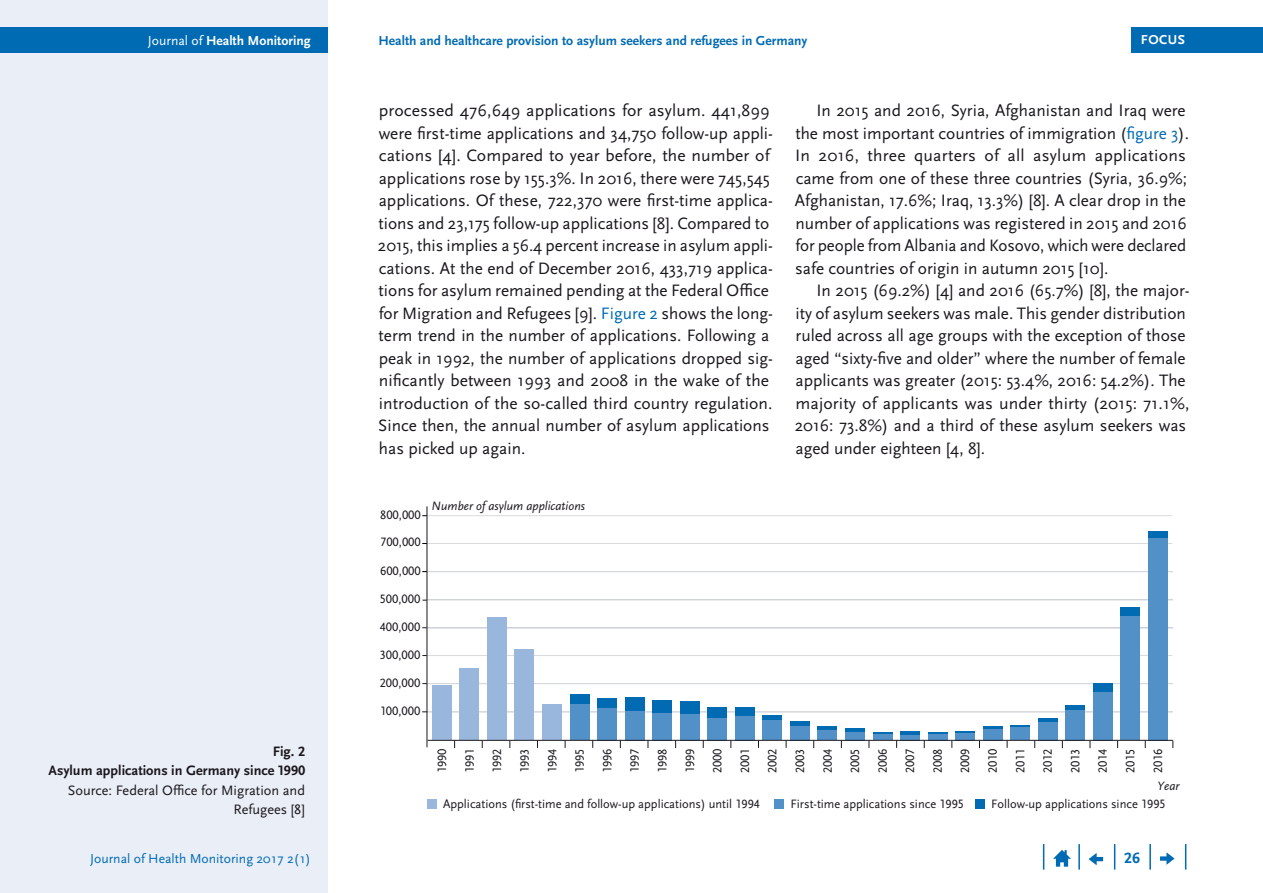
<style>
.page{position:relative;width:1263px;height:893px;background:#fff}
.page>*{position:absolute;margin:0;border:0;box-sizing:border-box;transform-origin:0 0}
.Copy_Einzug{font:17.25px/22.5px "Scala Sans Pro";color:#1a171c}
.t1{font:700 15.75px "Scala Sans Pro";color:#006bb3}
.t2{font:14.25px/19.5px "Scala Sans Pro";color:#1a171c;text-align:right}
.t3{font:700 14.25px/19.5px "Scala Sans Pro";color:#1a171c;text-align:right}
.t4{font:700 13.65px "Scala Sans Pro";color:#006bb3}
.t5{font:13.65px "Scala Sans Pro";color:#006bb3}
.t6{font:700 13.65px "Scala Sans Pro";color:#fff}
.t7{font:700 13.5px "Scala Sans Pro";letter-spacing:.04em;color:#fff}
.t8{font:12.6px/27.6px "Scala Sans Pro";color:#1a171c;text-align:justify}
.t9{font:italic 12.6px "Scala Sans Pro";color:#1a171c}
.s1{font-weight:400}
.s2{color:#006bb3}
</style>
<div class="page">
<div style="left:1131px;top:28px;width:132px;height:25px;background:#006bb3"></div>
<div style="left:0;top:0;width:327px;height:893px;background:#eaeef7"></div>
<div style="left:0;top:28px;width:327px;height:25px;background:#006bb3"></div>
<hr style="left:427px;top:655px;width:745px;height:1px;background:#d9dadb">
<hr style="left:427px;top:683px;width:746px;height:1px;background:#d9dadb">
<hr style="left:427px;top:711px;width:746px;height:1px;background:#d9dadb">
<hr style="left:427px;top:627px;width:746px;height:1px;background:#d9dadb">
<hr style="left:427px;top:599px;width:746px;height:1px;background:#d9dadb">
<hr style="left:427px;top:543px;width:745px;height:1px;background:#d9dadb">
<hr style="left:427px;top:571px;width:746px;height:1px;background:#d9dadb">
<hr style="left:427px;top:515px;width:745px;height:1px;background:#d9dadb">
<div style="left:432px;top:686px;width:20px;height:54px;background:#99b6dc"></div>
<div style="left:459px;top:668px;width:20px;height:72px;background:#99b6dc"></div>
<div style="left:487px;top:617px;width:20px;height:123px;background:#99b6dc"></div>
<div style="left:514px;top:649px;width:20px;height:91px;background:#99b6dc"></div>
<div style="left:542px;top:704px;width:20px;height:36px;background:#99b6dc"></div>
<div style="left:570px;top:694px;width:20px;height:10px;background:#006bb3"></div>
<div style="left:597px;top:698px;width:20px;height:10px;background:#006bb3"></div>
<div style="left:625px;top:698px;width:20px;height:13px;background:#006bb3"></div>
<div style="left:652px;top:700px;width:20px;height:13px;background:#006bb3"></div>
<div style="left:680px;top:702px;width:20px;height:12px;background:#006bb3"></div>
<div style="left:707px;top:707px;width:20px;height:11px;background:#006bb3"></div>
<div style="left:735px;top:707px;width:20px;height:9px;background:#006bb3"></div>
<div style="left:762px;top:715px;width:20px;height:5px;background:#006bb3"></div>
<div style="left:790px;top:721px;width:20px;height:5px;background:#006bb3"></div>
<hr style="left:817px;top:726px;width:20px;height:4px;background:#006bb3">
<hr style="left:845px;top:728px;width:20px;height:4px;background:#006bb3">
<hr style="left:872px;top:732px;width:20px;height:2px;background:#006bb3">
<hr style="left:900px;top:732px;width:20px;height:3px;background:#006bb3">
<svg style="left:928px;top:732px;width:19px;height:2px"></svg>
<hr style="left:955px;top:731px;width:20px;height:2px;background:#006bb3">
<svg style="left:983px;top:727px;width:19px;height:2px"></svg>
<hr style="left:1010px;top:725px;width:20px;height:3px;background:#006bb3">
<hr style="left:1038px;top:719px;width:19px;height:3px;background:#006bb3">
<div style="left:1065px;top:705px;width:20px;height:5px;background:#006bb3"></div>
<div style="left:1093px;top:683px;width:19px;height:9px;background:#006bb3"></div>
<div style="left:1120px;top:607px;width:20px;height:9px;background:#006bb3"></div>
<div style="left:1148px;top:531px;width:19px;height:7px;background:#006bb3"></div>
<div style="left:570px;top:704px;width:20px;height:36px;background:#5290c8"></div>
<div style="left:597px;top:708px;width:20px;height:32px;background:#5290c8"></div>
<div style="left:625px;top:711px;width:20px;height:29px;background:#5290c8"></div>
<div style="left:652px;top:713px;width:20px;height:27px;background:#5290c8"></div>
<div style="left:680px;top:714px;width:20px;height:26px;background:#5290c8"></div>
<div style="left:707px;top:718px;width:20px;height:22px;background:#5290c8"></div>
<div style="left:735px;top:716px;width:20px;height:24px;background:#5290c8"></div>
<div style="left:762px;top:720px;width:20px;height:20px;background:#5290c8"></div>
<div style="left:790px;top:726px;width:20px;height:14px;background:#5290c8"></div>
<div style="left:817px;top:730px;width:20px;height:10px;background:#5290c8"></div>
<div style="left:845px;top:732px;width:20px;height:8px;background:#5290c8"></div>
<div style="left:872px;top:734px;width:20px;height:6px;background:#5290c8"></div>
<div style="left:900px;top:735px;width:20px;height:5px;background:#5290c8"></div>
<div style="left:928px;top:734px;width:19px;height:6px;background:#5290c8"></div>
<div style="left:955px;top:733px;width:20px;height:7px;background:#5290c8"></div>
<div style="left:983px;top:729px;width:19px;height:11px;background:#5290c8"></div>
<div style="left:1010px;top:728px;width:20px;height:12px;background:#5290c8"></div>
<div style="left:1038px;top:722px;width:19px;height:18px;background:#5290c8"></div>
<div style="left:1065px;top:710px;width:20px;height:30px;background:#5290c8"></div>
<div style="left:1093px;top:692px;width:19px;height:48px;background:#5290c8"></div>
<div style="left:1120px;top:616px;width:20px;height:124px;background:#5290c8"></div>
<div style="left:1148px;top:538px;width:19px;height:202px;background:#5290c8"></div>
<hr style="left:427px;top:506px;width:1px;height:241px;background:#1a171c">
<div style="left:427px;top:800px;width:10px;height:9px;background:#99b6dc"></div>
<div style="left:774px;top:800px;width:10px;height:9px;background:#5290c8"></div>
<div style="left:975px;top:800px;width:10px;height:9px;background:#006bb3"></div>
<hr style="left:427px;top:740px;width:746px;height:1px;background:#1a171c">
<svg style="left:1185px;top:844px;width:1px;height:26px"></svg>
<hr style="left:1149px;top:844px;width:2px;height:26px;background:#006bb3">
<svg style="left:1114px;top:844px;width:1px;height:26px"></svg>
<hr style="left:1078px;top:844px;width:2px;height:26px;background:#006bb3">
<svg style="left:1043px;top:844px;width:1px;height:26px"></svg>
<svg style="left:1053px;top:850px;width:18px;height:17px"></svg>
<svg style="left:1089px;top:853px;width:14px;height:12px"></svg>
<svg style="left:1160px;top:852px;width:14px;height:13px"></svg>
<p class="t6" style="left:148px;top:33px;width:164px"><span class="s1">Journal of</span> Health Monitoring</p>
<p class="t4" style="left:378px;top:33px;width:430px">Health and healthcare provision to asylum seekers and refugees in Germany</p>
<p class="t7" style="left:1141px;top:32px;width:46px">FOCUS</p>
<p class="Copy_Einzug" style="left:378px;top:99px;width:396px">processed 476,649 applications for asylum. 441,899 were first-time applications and 34,750 follow-up appli&shy;cations [4]. Compared to year before, the number of applications rose by 155.3%. In 2016, there were 745,545 applications. Of these, 722,370 were first-time applica&shy;tions and 23,175 follow-up applications [8]. Compared to 2015, this implies a 56.4 percent increase in asylum appli&shy;cations. At the end of December 2016, 433,719 applica&shy;tions for asylum remained pending at the Federal Office for Migration and Refugees [9]. <span class="s2">Figure 2</span> shows the long&shy;term trend in the number of applications. Following a</p>
<p class="Copy_Einzug" style="left:378px;top:347px;width:396px">peak in 1992, the number of applications dropped sig&shy;nificantly between 1993 and 2008 in the wake of the introduction of the so-called third country regulation.<br>Since then, the annual number of asylum applications has picked up again.</p>
<p class="Copy_Einzug" style="left:795px;top:99px;width:396px;text-indent:21px">In 2015 and 2016, Syria, Afghanistan and Iraq were the most important countries of immigration (<span class="s2">figure 3</span>).<br>In 2016, three quarters of all asylum applications came from one of these three countries (Syria, 36.9%; Afghanistan, 17.6%; Iraq, 13.3%) [8]. A clear drop in the number of applications was registered in 2015 and 2016 for people from Albania and Kosovo, which were declared safe countries of origin in autumn 2015 [10].</p>
<p class="Copy_Einzug" style="left:795px;top:279px;width:396px;text-indent:22px">In 2015 (69.2%) [4] and 2016 (65.7%) [8], the major&shy;ity of asylum seekers was male. This gender distribution ruled across all age groups with the exception of those aged “sixty-five and older” where the number of female applicants was greater (2015: 53.4%, 2016: 54.2%). The majority of applicants was under thirty (2015: 71.1%, 2016: 73.8%) and a third of these asylum seekers was aged under eighteen [4, 8].</p>
<p class="t8" style="left:380px;top:501px;width:42px">800,000</p>
<p class="t9" style="left:432px;top:499px;width:155px">Number of asylum applications</p>
<p class="t8" style="left:380px;top:528px;width:42px">700,000</p>
<p class="t8" style="left:380px;top:557px;width:42px">600,000</p>
<p class="t8" style="left:380px;top:585px;width:42px">500,000</p>
<p class="t8" style="left:380px;top:613px;width:42px">400,000</p>
<p class="t8" style="left:380px;top:641px;width:42px">300,000</p>
<p class="t8" style="left:380px;top:669px;width:42px">200,000</p>
<p class="t8" style="left:380px;top:697px;width:42px">100,000</p>
<p class="t3" style="left:49px;top:741px;width:258px">Fig. 2<br>Asylum applications in Germany since 1990</p>
<p class="t2" style="left:68px;top:780px;width:239px">Source: Federal Office for Migration and<br>Refugees [8]</p>
<p class="t8" style="left:428px;top:773px;width:26px;rotate:-90deg">1990<br>1991<br>1992<br>1993<br>1994<br>1995<br>1996<br>1997<br>1998<br>1999<br>2000<br>2001<br>2002<br>2003<br>2004<br>2005<br>2006<br>2007<br>2008<br>2009<br>2010<br>2011<br>2012<br>2013<br>2014<br>2015<br>2016</p>
<p class="t8" style="left:443px;top:790px;width:319px">Applications (first-time and follow-up applications) until 1994</p>
<p class="t8" style="left:790px;top:790px;width:175px">First-time applications since 1995</p>
<p class="t8" style="left:991px;top:790px;width:176px">Follow-up applications since 1995</p>
<p class="t9" style="left:1157px;top:778px;width:24px">Year</p>
<p class="t5" style="left:90px;top:850px;width:222px">Journal of Health Monitoring 2017 2(1)</p>
<p class="t1" style="left:1124px;top:849px;width:17px">26</p>
</div>
